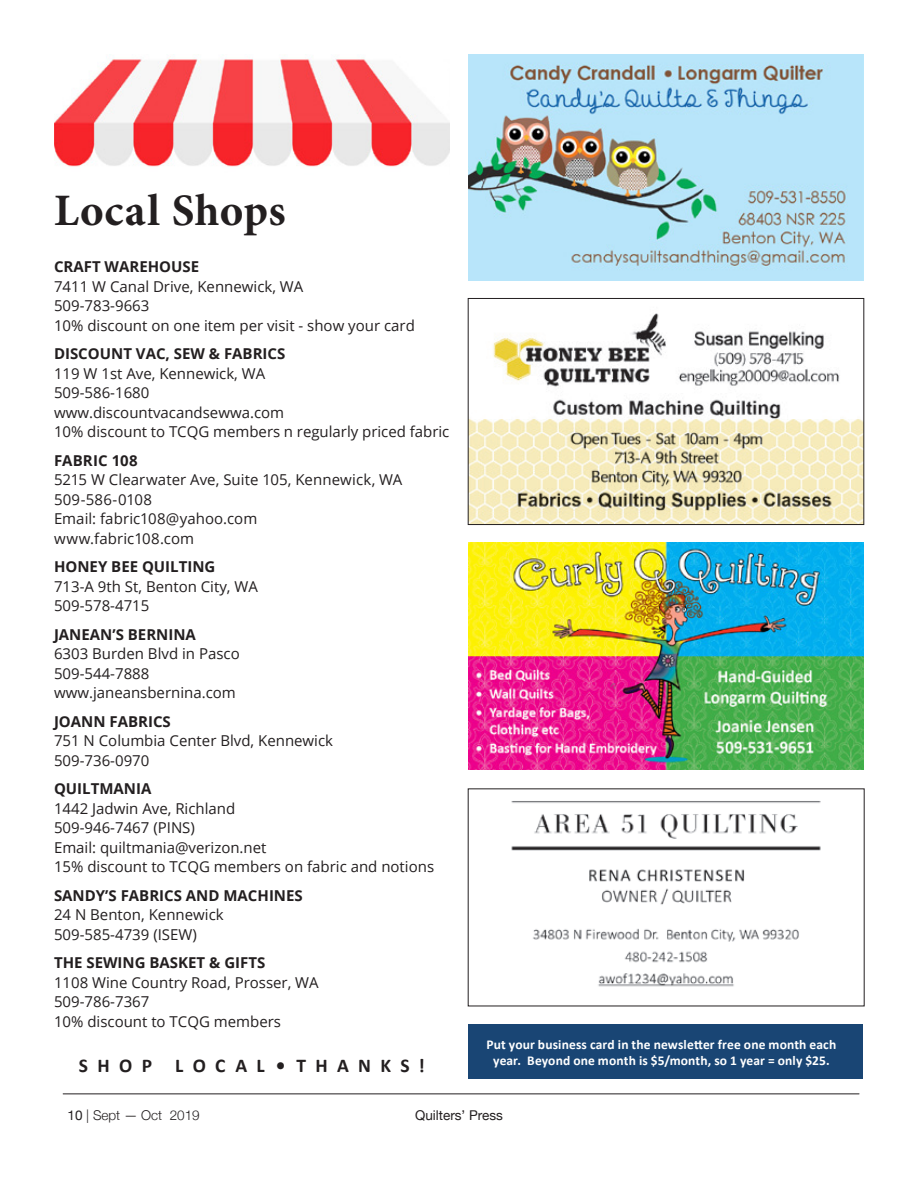
<style>
.page{position:relative;width:918px;height:1188px;background:#fff}
.page>*{position:absolute;margin:0;border:0;box-sizing:border-box;transform-origin:0 0}
.Main_Head{font:700 45px "Minion Pro";letter-spacing:.015em;color:#231f20}
.Main_Head_2{font:700 19.5px "Calibri";letter-spacing:.48em;color:#231f20}
.Main_Body_2{font:15px/19.5px "Open Sans";color:#231f20}
.Main_Body_2-2{font:700 15px "Open Sans";color:#231f20}
.Main_Head_2-2{font:15px "Open Sans";letter-spacing:.005em;color:#231f20}
.Main_Head_2-3{font:700 13.5px/15.8px "Calibri";letter-spacing:.01em;color:#fff;text-align:center}
.t1{font:300 13.5px "Helvetica Neue";color:#231f20}
.t2{font:13.5px "Helvetica Neue";color:#231f20}
.s1{font-weight:400}
</style>
<div class="page">
<hr style="left:63px;top:1094px;width:796px;height:1px;background:#231f20">
<div style="left:469px;top:1025px;width:394px;height:54px;background:#194574"></div>
<img style="left:511px;top:801px;width:310px;height:186px">
<img style="left:470px;top:313px;width:392px;height:210px">
<div style="left:468px;top:298px;width:396px;height:227px;border:1px solid #231f20"></div>
<img style="left:54px;top:58px;width:396px;height:109px">
<img style="left:468px;top:54px;width:396px;height:226px">
<img style="left:468px;top:543px;width:396px;height:226px">
<p class="Main_Head" style="left:54px;top:179px;width:233px">Local Shops</p>
<p class="Main_Body_2-2" style="left:54px;top:256px;width:147px">CRAFT WAREHOUSE</p>
<p class="Main_Body_2" style="left:54px;top:276px;width:251px">7411 W Canal Drive, Kennewick, WA</p>
<p class="Main_Body_2" style="left:54px;top:296px;width:97px">509-783-9663</p>
<p class="Main_Body_2" style="left:54px;top:315px;width:362px">10% discount on one item per visit - show your card</p>
<p class="Main_Body_2-2" style="left:54px;top:343px;width:233px">DISCOUNT VAC, SEW &amp; FABRICS</p>
<p class="Main_Body_2" style="left:54px;top:363px;width:232px">119 W 1st Ave, Kennewick, WA<br>509-586-1680 www.discountvacandsewwa.com</p>
<p class="Main_Body_2" style="left:54px;top:422px;width:397px">10% discount to TCQG members n regularly priced fabric</p>
<p class="Main_Body_2-2" style="left:54px;top:450px;width:85px">FABRIC 108</p>
<p class="Main_Head_2-2" style="left:54px;top:470px;width:350px">5215 W Clearwater Ave, Suite 105, Kennewick, WA</p>
<p class="Main_Head_2-2" style="left:54px;top:489px;width:99px">509-586-0108</p>
<p class="Main_Head_2-2" style="left:54px;top:509px;width:205px">Email: fabric108@yahoo.com</p>
<p class="Main_Head_2-2" style="left:54px;top:528px;width:142px">www.fabric108.com</p>
<p class="Main_Body_2-2" style="left:54px;top:556px;width:163px">HONEY BEE QUILTING</p>
<p class="Main_Body_2" style="left:54px;top:576px;width:205px">713-A 9th St, Benton City, WA</p>
<p class="Main_Body_2" style="left:54px;top:596px;width:97px">509-578-4715</p>
<p class="Main_Body_2-2" style="left:54px;top:624px;width:143px">JANEAN’S BERNINA</p>
<p class="Main_Body_2" style="left:54px;top:644px;width:187px">6303 Burden Blvd in Pasco</p>
<p class="Main_Body_2" style="left:54px;top:663px;width:183px">509-544-7888 www.janeansbernina.com</p>
<p class="Main_Body_2-2" style="left:54px;top:711px;width:118px">JOANN FABRICS</p>
<p class="Main_Body_2" style="left:54px;top:731px;width:281px">751 N Columbia Center Blvd, Kennewick</p>
<p class="Main_Body_2" style="left:54px;top:750px;width:97px">509-736-0970</p>
<p class="Main_Body_2-2" style="left:54px;top:778px;width:99px">QUILTMANIA</p>
<p class="Main_Body_2" style="left:54px;top:798px;width:214px">1442 Jadwin Ave, Richland<br>509-946-7467 (PINS)<br>Email: quiltmania@verizon.net</p>
<p class="Main_Body_2" style="left:54px;top:857px;width:382px">15% discount to TCQG members on fabric and notions</p>
<p class="Main_Body_2-2" style="left:54px;top:885px;width:250px">SANDY’S FABRICS AND MACHINES</p>
<p class="Main_Body_2" style="left:54px;top:905px;width:171px">24 N Benton, Kennewick</p>
<p class="Main_Body_2" style="left:54px;top:924px;width:144px">509-585-4739 (ISEW)</p>
<p class="Main_Body_2-2" style="left:54px;top:952px;width:213px">THE SEWING BASKET &amp; GIFTS</p>
<p class="Main_Body_2" style="left:54px;top:972px;width:266px">1108 Wine Country Road, Prosser, WA</p>
<p class="Main_Body_2" style="left:54px;top:992px;width:97px">509-786-7367</p>
<p class="Main_Body_2" style="left:54px;top:1011px;width:229px">10% discount to TCQG members</p>
<p class="Main_Head_2" style="left:79px;top:1052px;width:348px">SHOP LOCAL•THANKS!</p>
<p class="Main_Head_2-3" style="left:487px;top:1037px;width:351px">Put your business card in the newsletter free one month each year. Beyond one month is $5/month, so 1 year = only $25.</p>
<p class="t1" style="left:68px;top:1104px;width:134px"><span class="s1">10</span> | Sept — Oct 2019</p>
<p class="t2" style="left:415px;top:1105px;width:89px">Quilters’ Press</p>
</div>
